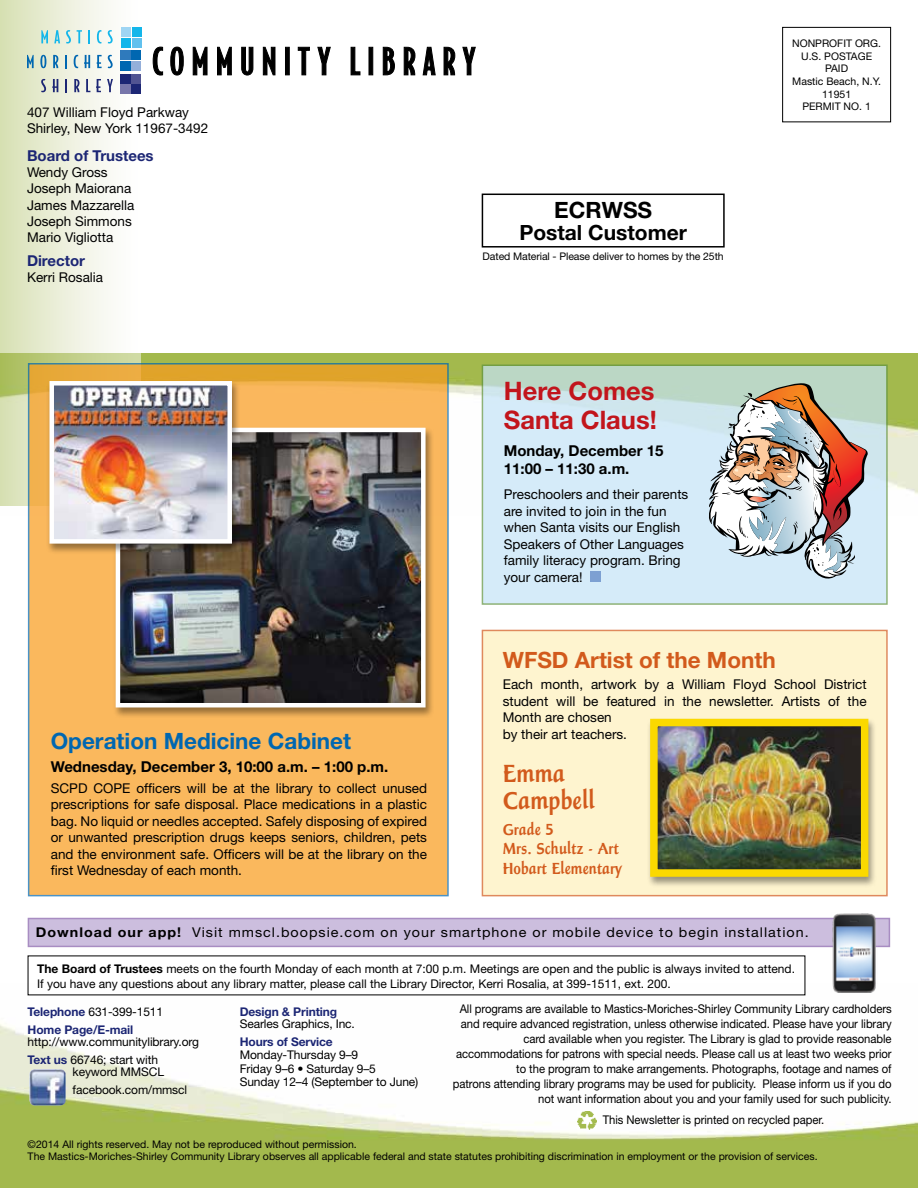
<style>
.page{position:relative;width:918px;height:1188px;background:#fff}
.page>*{position:absolute;margin:0;border:0;box-sizing:border-box;transform-origin:0 0}
.t1{font:700 25.5px/28.5px "Helvetica Neue";color:#c2151c}
.t2{font:25.5px/27px "Champers Let Plain";color:#d25a1c}
.t3{font:700 22.5px "Helvetica Neue";color:#0067b1}
.t4{font:700 22.5px "Helvetica Neue";color:#d25a1c}
.t5{font:700 22.5px "Helvetica Neue";color:#000}
.t6{font:700 21px "Helvetica Neue";color:#000}
.t7{font:16.5px/19.5px "Champers Let Plain";color:#d25a1c}
.t8{font:700 15px/18px "Helvetica Neue";color:#000}
.t9{font:700 15px "Helvetica Neue";color:#1c2674}
.t10{font:13.5px/16.5px "Helvetica Neue";color:#000}
.t11{font:13.5px "Helvetica Neue";letter-spacing:.07em;color:#000;scale:1.06 1}
.t12{font:12px/15px "Helvetica Neue";letter-spacing:-.005em;color:#000;text-align:right;scale:.94 1}
.t13{font:12px/18px "Helvetica Neue";letter-spacing:-.005em;color:#000}
.t14{font:700 12px/18px "Helvetica Neue";letter-spacing:-.01em;color:#1c2674}
.t15{font:10.5px/12.6px "Helvetica Neue";color:#000;text-align:center}
.s1{font-weight:700}
.s2{font-weight:400;color:#000}
.s3{font-weight:700;color:#1c2674}
</style>
<div class="page">
<img style="left:0;top:353px;width:918px;height:162px">
<svg style="left:0;top:0;width:140px;height:505px"></svg>
<svg style="left:152px;top:46px;width:11px;height:30px"></svg>
<svg style="left:170px;top:46px;width:14px;height:30px"></svg>
<svg style="left:192px;top:47px;width:16px;height:29px"></svg>
<svg style="left:217px;top:47px;width:15px;height:29px"></svg>
<svg style="left:241px;top:47px;width:13px;height:29px"></svg>
<svg style="left:263px;top:47px;width:13px;height:29px"></svg>
<svg style="left:285px;top:47px;width:5px;height:28px"></svg>
<svg style="left:297px;top:47px;width:13px;height:29px"></svg>
<svg style="left:317px;top:47px;width:14px;height:29px"></svg>
<svg style="left:350px;top:47px;width:11px;height:29px"></svg>
<svg style="left:369px;top:47px;width:4px;height:28px"></svg>
<svg style="left:382px;top:47px;width:13px;height:29px"></svg>
<svg style="left:403px;top:47px;width:13px;height:29px"></svg>
<svg style="left:422px;top:47px;width:14px;height:29px"></svg>
<svg style="left:443px;top:47px;width:13px;height:29px"></svg>
<svg style="left:462px;top:47px;width:14px;height:29px"></svg>
<svg style="left:41px;top:30px;width:7px;height:13px"></svg>
<svg style="left:54px;top:30px;width:6px;height:13px"></svg>
<svg style="left:66px;top:30px;width:5px;height:13px"></svg>
<svg style="left:77px;top:30px;width:5px;height:13px"></svg>
<svg style="left:88px;top:30px;width:2px;height:13px"></svg>
<svg style="left:97px;top:30px;width:4px;height:13px"></svg>
<svg style="left:108px;top:30px;width:5px;height:13px"></svg>
<svg style="left:27px;top:55px;width:7px;height:13px"></svg>
<svg style="left:40px;top:55px;width:6px;height:13px"></svg>
<svg style="left:53px;top:55px;width:5px;height:13px"></svg>
<svg style="left:65px;top:55px;width:2px;height:13px"></svg>
<svg style="left:74px;top:55px;width:4px;height:13px"></svg>
<svg style="left:84px;top:55px;width:6px;height:13px"></svg>
<svg style="left:97px;top:55px;width:5px;height:13px"></svg>
<svg style="left:108px;top:55px;width:5px;height:13px"></svg>
<svg style="left:41px;top:79px;width:5px;height:13px"></svg>
<svg style="left:52px;top:79px;width:6px;height:13px"></svg>
<svg style="left:65px;top:79px;width:2px;height:13px"></svg>
<svg style="left:74px;top:79px;width:6px;height:13px"></svg>
<svg style="left:86px;top:79px;width:4px;height:13px"></svg>
<svg style="left:96px;top:79px;width:5px;height:13px"></svg>
<svg style="left:107px;top:79px;width:6px;height:13px"></svg>
<div style="left:132px;top:84px;width:9px;height:10px;background:#1c2674"></div>
<div style="left:121px;top:84px;width:10px;height:10px;background:#7776aa"></div>
<div style="left:132px;top:74px;width:9px;height:10px;background:#515492"></div>
<div style="left:121px;top:74px;width:10px;height:10px;background:#1c2674"></div>
<div style="left:121px;top:61px;width:10px;height:10px;background:#0067b1"></div>
<div style="left:132px;top:61px;width:9px;height:10px;background:#94afda"></div>
<div style="left:121px;top:50px;width:10px;height:10px;background:#2f7abc"></div>
<div style="left:132px;top:50px;width:9px;height:10px;background:#0067b1"></div>
<div style="left:132px;top:38px;width:9px;height:10px;background:#61c1ee"></div>
<div style="left:121px;top:38px;width:10px;height:10px;background:#13b6ea"></div>
<div style="left:132px;top:27px;width:9px;height:10px;background:#13b6ea"></div>
<div style="left:121px;top:27px;width:10px;height:10px;background:#9fd5f3"></div>
<div style="left:782px;top:27px;width:109px;height:95px;border:1px solid #000"></div>
<div style="left:482px;top:194px;width:243px;height:54px;border:2px solid #000"></div>
<img style="left:0;top:984px;width:918px;height:204px">
<img style="left:29px;top:1069px;width:37px;height:37px">
<img style="left:578px;top:1112px;width:18px;height:17px">
<div style="left:28px;top:919px;width:861px;height:27px;background:#ccbede"></div>
<div style="left:28px;top:918px;width:862px;height:29px;border:2px solid #a88dc2"></div>
<img style="left:831px;top:913px;width:47px;height:80px">
<svg style="left:28px;top:363px;width:421px;height:533px;fill:#fab85d"></svg>
<div style="left:482px;top:630px;width:406px;height:266px;background:#fef4cf"></div>
<svg style="left:482px;top:364px;width:406px;height:241px;fill:#d5ebf9"></svg>
<div style="left:647px;top:717px;width:230px;height:170px;background:#000;opacity:.4"></div>
<img style="left:659px;top:728px;width:200px;height:140px">
<div style="left:650px;top:719px;width:218px;height:158px;border:8px solid #fbd900"></div>
<div style="left:112px;top:426px;width:322px;height:292px;background:#000;opacity:.4"></div>
<img style="left:121px;top:433px;width:300px;height:269px">
<div style="left:116px;top:428px;width:310px;height:279px;border:4px solid #fff"></div>
<div style="left:46px;top:380px;width:194px;height:175px;background:#000;opacity:.4"></div>
<img style="left:54px;top:386px;width:173px;height:153px">
<div style="left:49px;top:381px;width:183px;height:163px;border:4px solid #fff"></div>
<div style="left:590px;top:571px;width:10px;height:11px;background:#7da0d2"></div>
<svg style="left:709px;top:383px;width:159px;height:196px"></svg>
<p class="t10" style="left:27px;top:103px;width:183px">407 William Floyd Parkway<br>Shirley, New York 11967-3492</p>
<p class="t9" style="left:27px;top:146px;width:128px">Board of Trustees</p>
<p class="t10" style="left:27px;top:164px;width:109px">Wendy Gross<br>Joseph Maiorana<br>James Mazzarella<br>Joseph Simmons<br>Mario Vigliotta</p>
<p class="t9" style="left:27px;top:251px;width:60px">Director</p>
<p class="t10" style="left:27px;top:269px;width:78px">Kerri Rosalia</p>
<h2 class="t3" style="left:51px;top:727px;width:302px">Operation Medicine Cabinet</h2>
<p class="t8" style="left:51px;top:757px;width:339px">Wednesday, December 3, 10:00 a.m. – 1:00 p.m.</p>
<p class="t10" style="left:51px;top:780px;width:378px;text-align:justify">SCPD COPE officers will be at the library to collect unused prescriptions for safe disposal. Place medications in a plastic bag. No liquid or needles accepted. Safely disposing of expired or unwanted prescription drugs keeps seniors, children, pets and the environment safe. Officers will be at the library on the first Wednesday of each month.</p>
<h2 class="t5" style="left:554px;top:196px;width:100px">ECRWSS</h2>
<h3 class="t6" style="left:519px;top:220px;width:169px">Postal Customer</h3>
<p class="t15" style="left:483px;top:250px;width:243px">Dated Material - Please deliver to homes by the 25th</p>
<h1 class="t1" style="left:504px;top:376px;width:155px">Here Comes<br>Santa Claus!</h1>
<p class="t8" style="left:504px;top:441px;width:161px">Monday, December 15<br>11:00 – 11:30 a.m.</p>
<p class="t10" style="left:504px;top:486px;width:186px">Preschoolers and their parents are invited to join in the fun when Santa visits our English<br>Speakers of Other Languages family literacy program. Bring your camera!</p>
<p class="t15" style="left:792px;top:37px;width:90px">NONPROFIT ORG.<br>U.S. POSTAGE<br>PAID<br>Mastic Beach, N.Y.<br>11951<br>PERMIT NO. 1</p>
<h2 class="t4" style="left:503px;top:646px;width:274px">WFSD Artist of the Month</h2>
<p class="t10" style="left:503px;top:676px;width:365px">Each month, artwork by a William Floyd School District student will be featured in the newsletter. Artists of the Month are chosen<br>by their art teachers.</p>
<h1 class="t2" style="left:503px;top:761px;width:94px">Emma<br>Campbell</h1>
<p class="t7" style="left:503px;top:820px;width:121px">Grade 5<br>Mrs. Schultz - Art<br>Hobart Elementary</p>
<p class="t11" style="left:36px;top:924px;width:731px"><span class="s1">Download our app!</span> Visit mmscl.boopsie.com on your smartphone or mobile device to begin installation.</p>
<p class="t13" style="left:37px;top:961px;width:760px;line-height:15px"><span class="s1">The Board of Trustees</span> meets on the fourth Monday of each month at 7:00 p.m. Meetings are open and the public is always invited to attend.<br>If you have any questions about any library matter, please call the Library Director, Kerri Rosalia, at 399-1511, ext. 200.</p>
<p class="t14" style="left:28px;top:1002px;width:137px">Telephone <span class="s2">631-399-1511<br></span>Home Page/E-mail</p>
<p class="t13" style="left:28px;top:1032px;width:173px">http://www.communitylibrary.org<br><span class="s3">Text us</span> 66746; start with</p>
<p class="t13" style="left:73px;top:1062px;width:116px">keyword MMSCL facebook.com/mmscl</p>
<p class="t14" style="left:240px;top:1002px;width:99px">Design &amp; Printing</p>
<p class="t13" style="left:240px;top:1014px;width:117px">Searles Graphics, Inc.</p>
<p class="t14" style="left:240px;top:1032px;width:95px">Hours of Service</p>
<p class="t13" style="left:240px;top:1048px;width:180px;line-height:13.5px">Monday-Thursday 9–9<br>Friday 9–6 • Saturday 9–5<br>Sunday 12–4 (September to June)</p>
<p class="t12" style="left:453px;top:1001px;width:468px">All programs are available to Mastics-Moriches-Shirley Community Library cardholders and require advanced registration, unless otherwise indicated. Please have your library card available when you register. The Library is glad to provide reasonable accommodations for patrons with special needs. Please call us at least two weeks prior to the program to make arrangements. Photographs, footage and names of<br>patrons attending library programs may be used for publicity. Please inform us if you do not want information about you and your family used for such publicity.</p>
<p class="t12" style="left:603px;top:1112px;width:237px">This Newsletter is printed on recycled paper.</p>
<p class="t15" style="left:28px;top:1139px;width:791px;line-height:12px;text-align:left">©2014 All rights reserved. May not be reproduced without permission.<br>The Mastics-Moriches-Shirley Community Library observes all applicable federal and state statutes prohibiting discrimination in employment or the provision of services.</p>
</div>
